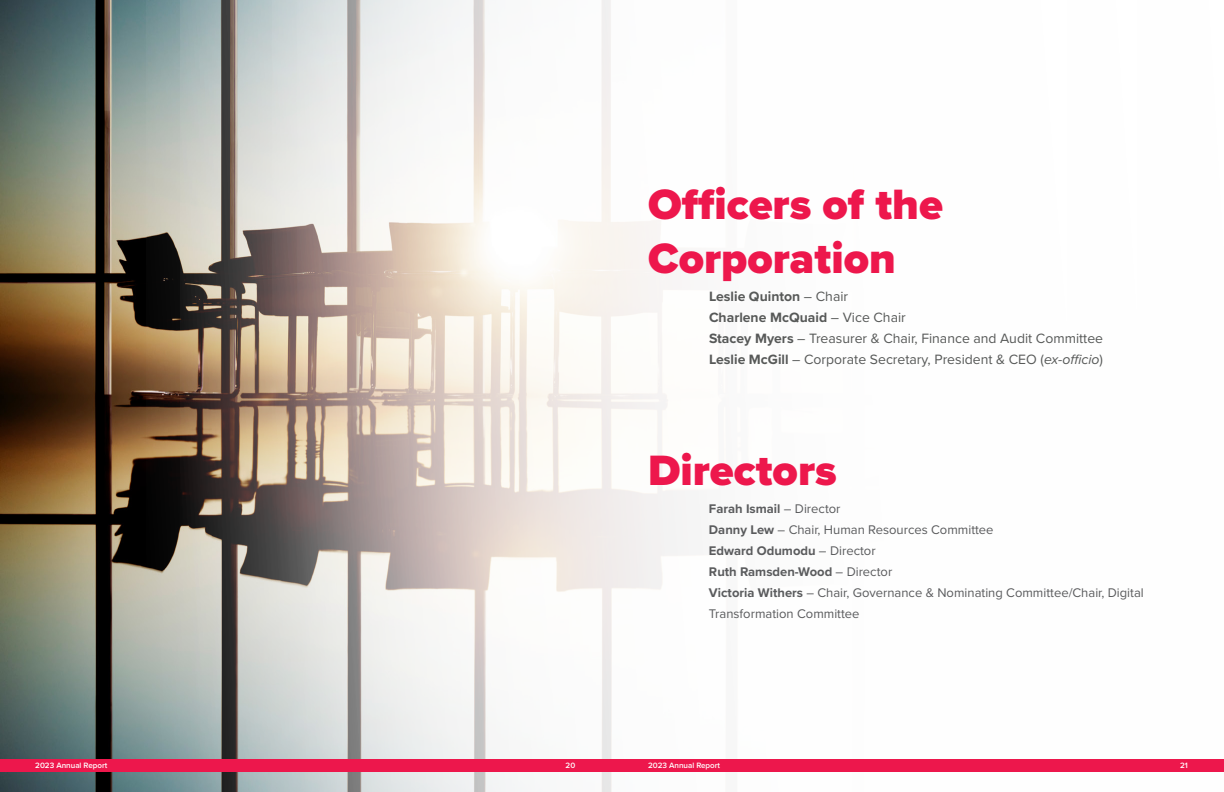
<style>
.page{position:relative;width:1224px;height:792px;background:#fff}
.page>*{position:absolute;margin:0;border:0;box-sizing:border-box;transform-origin:0 0}
.t1{font:900 44px/54px "Proxima Nova";color:#ed174c}
.t2{font:14px/21px "Proxima Nova";color:#575958}
.t3{font:13px/21px "Proxima Nova";color:#5a5b5d}
.t4{font:600 8px "Proxima Nova";color:#fff}
.s1{font-weight:700}
.s2{font-style:italic}
</style>
<div class="page">
<img style="left:0;top:0;width:146px;height:792px">
<svg style="left:146px;top:0;width:34px;height:792px;background:#7b7b71"></svg>
<svg style="left:180px;top:0;width:92px;height:792px;background:#97938b"></svg>
<svg style="left:272px;top:0;width:417px;height:792px"></svg>
<div style="left:0;top:759px;width:1224px;height:13px;background:#ed174c"></div>
<h1 class="t1" style="left:648px;top:177px;width:296px">Officers of the<br>Corporation</h1>
<p class="t2" style="left:709px;top:285px;width:396px"><span class="s1">Leslie Quinton</span> – Chair<br><span class="s1">Charlene McQuaid</span> – Vice Chair<br><span class="s1">Stacey Myers</span> – Treasurer &amp; Chair, Finance and Audit Committee <span class="s1">Leslie McGill</span> – Corporate Secretary, President &amp; CEO (<span class="s2">ex-officio</span>)</p>
<h1 class="t1" style="left:648px;top:443px;width:190px">Directors</h1>
<p class="t3" style="left:709px;top:498px;width:436px"><span class="s1">Farah Ismail</span> – Director<br><span class="s1">Danny Lew</span> – Chair, Human Resources Committee<br><span class="s1">Edward Odumodu</span> – Director<br><span class="s1">Ruth Ramsden-Wood</span> – Director<br><span class="s1">Victoria Withers</span> – Chair, Governance &amp; Nominating Committee/Chair, Digital Transformation Committee</p>
<p class="t4" style="left:35px;top:760px;width:74px">2023 Annual Report</p>
<p class="t4" style="left:566px;top:760px;width:11px">20</p>
<p class="t4" style="left:648px;top:760px;width:74px">2023 Annual Report</p>
<p class="t4" style="left:1180px;top:760px;width:9px">21</p>
</div>
